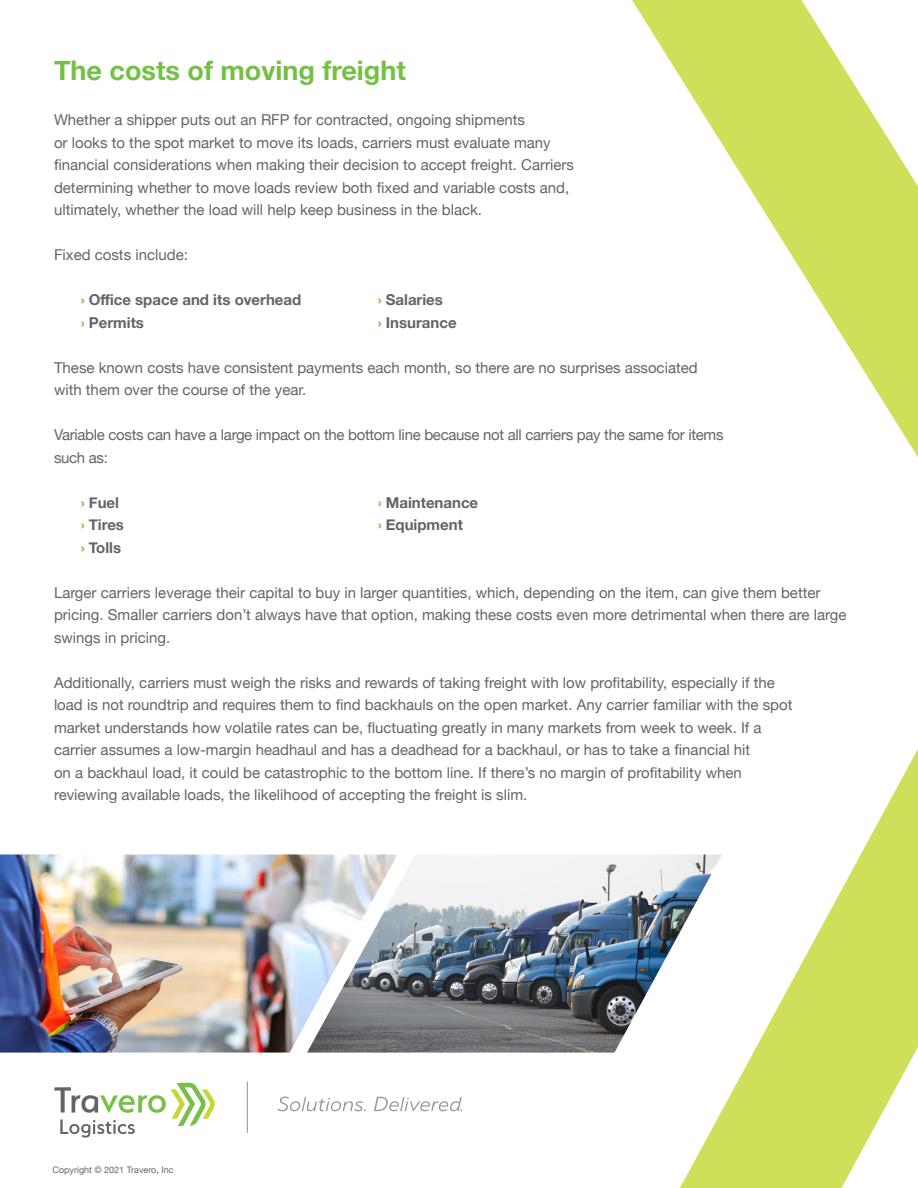
<style>
.page{position:relative;width:918px;height:1188px;background:#fff}
.page>*{position:absolute;margin:0;border:0;box-sizing:border-box;transform-origin:0 0}
.t1{font:700 27px "Helvetica Neue";color:#74c045}
.t2{font:15px/22.5px "Helvetica Neue";color:#636466}
.t3{font:15px/22.5px "Helvetica Neue";letter-spacing:-.02em;color:#636466}
.t4{font:700 15px "Helvetica Neue";color:#636466}
.t5{font:9px "Helvetica Neue";color:#636466}
.s1{color:#74c045}
</style>
<div class="page">
<svg style="left:632px;top:0;width:286px;height:1188px"></svg>
<img style="left:0;top:854px;width:307px;height:199px">
<img style="left:307px;top:854px;width:415px;height:199px">
<svg style="left:54px;top:1083px;width:161px;height:55px"></svg>
<svg style="left:277px;top:1097px;width:89px;height:14px"></svg>
<svg style="left:374px;top:1097px;width:88px;height:14px"></svg>
<hr style="left:247px;top:1082px;width:1px;height:51px;background:#939598">
<h1 class="t1" style="left:54px;top:50px;width:353px">The costs of moving freight</h1>
<p class="t2" style="left:54px;top:110px;width:522px">Whether a shipper puts out an RFP for contracted, ongoing shipments<br>or looks to the spot market to move its loads, carriers must evaluate many financial considerations when making their decision to accept freight. Carriers determining whether to move loads review both fixed and variable costs and, ultimately, whether the load will help keep business in the black.</p>
<p class="t2" style="left:54px;top:245px;width:135px">Fixed costs include:</p>
<p class="t4" style="left:81px;top:288px;width:222px"><span class="s1">›</span> Office space and its overhead</p>
<p class="t4" style="left:378px;top:288px;width:66px"><span class="s1">›</span> Salaries</p>
<p class="t4" style="left:81px;top:311px;width:65px"><span class="s1">›</span> Permits</p>
<p class="t4" style="left:378px;top:311px;width:80px"><span class="s1">›</span> Insurance</p>
<p class="t2" style="left:54px;top:357px;width:645px">These known costs have consistent payments each month, so there are no surprises associated with them over the course of the year.</p>
<p class="t3" style="left:54px;top:425px;width:671px">Variable costs can have a large impact on the bottom line because not all carriers pay the same for items such as:</p>
<p class="t4" style="left:81px;top:491px;width:40px"><span class="s1">›</span> Fuel</p>
<p class="t4" style="left:378px;top:491px;width:102px"><span class="s1">›</span> Maintenance</p>
<p class="t4" style="left:81px;top:513px;width:45px"><span class="s1">›</span> Tires</p>
<p class="t4" style="left:378px;top:513px;width:86px"><span class="s1">›</span> Equipment</p>
<p class="t4" style="left:81px;top:536px;width:42px"><span class="s1">›</span> Tolls</p>
<p class="t2" style="left:54px;top:582px;width:794px">Larger carriers leverage their capital to buy in larger quantities, which, depending on the item, can give them better pricing. Smaller carriers don’t always have that option, making these costs even more detrimental when there are large swings in pricing.</p>
<p class="t2" style="left:54px;top:672px;width:740px">Additionally, carriers must weigh the risks and rewards of taking freight with low profitability, especially if the load is not roundtrip and requires them to find backhauls on the open market. Any carrier familiar with the spot market understands how volatile rates can be, fluctuating greatly in many markets from week to week. If a carrier assumes a low-margin headhaul and has a deadhead for a backhaul, or has to take a financial hit<br>on a backhaul load, it could be catastrophic to the bottom line. If there’s no margin of profitability when reviewing available loads, the likelihood of accepting the freight is slim.</p>
<p class="t5" style="left:53px;top:1163px;width:122px">Copyright © 2021 Travero, Inc</p>
</div>
